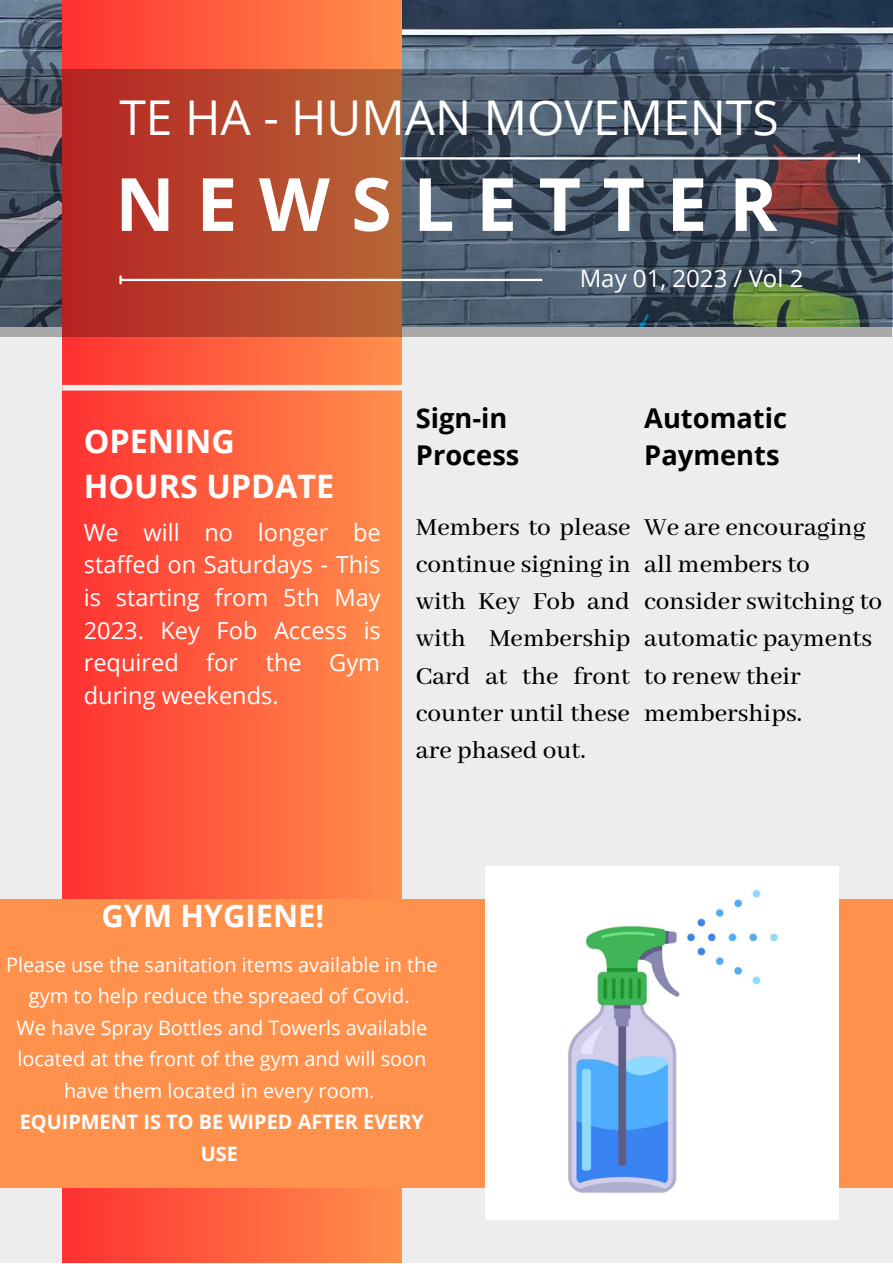
<style>
.page{position:relative;width:893px;height:1264px;background:#fff}
.page>*{position:absolute;margin:0;border:0;box-sizing:border-box;transform-origin:0 0}
.t1{font:700 73.5px "Open Sans";letter-spacing:.29em;color:#fff}
.t2{font:48px "Open Sans";color:#fff}
.t3{font:700 32.4px/45px "Open Sans";color:#fff}
.t4{font:700 30.9px "Open Sans";color:#fff}
.t5{font:500 27.3px/37px "Abhaya Libre";color:#000}
.t6{font:700 27.3px/37px "Open Sans";color:#000}
.t7{font:500 27.15px/37px "Abhaya Libre";color:#000;text-align:justify}
.t8{font:700 27.15px/37px "Open Sans";color:#000}
.t9{font:24px "Open Sans";color:#fff}
.t10{font:23.55px/32.5px "Open Sans";color:#fff;text-align:justify}
.t11{font:19.8px/31.5px "Open Sans";color:#fff;text-align:center}
.t12{font:700 19.8px/31.5px "Open Sans";color:#fff;text-align:center}
</style>
<div class="page">
<div style="left:0;top:0;width:892px;height:1262px;background:#ededed"></div>
<img style="left:0;top:0;width:892px;height:326px">
<div style="left:62px;top:0;width:339px;height:1262px;background:linear-gradient(to right,#ff3131,#ff904d)"></div>
<svg style="left:0;top:69px;width:891px;height:268px"></svg>
<hr style="left:400px;top:157px;width:458px;height:2px;background:#fff">
<svg style="left:857px;top:154px;width:3px;height:9px"></svg>
<hr style="left:121px;top:279px;width:421px;height:2px;background:#fff">
<svg style="left:119px;top:275px;width:3px;height:9px"></svg>
<div style="left:62px;top:385px;width:341px;height:5px;background:#ededed"></div>
<div style="left:0;top:898px;width:892px;height:289px;background:#ff914d"></div>
<img style="left:485px;top:866px;width:353px;height:353px">
<h2 class="t2" style="left:119px;top:84px;width:660px">TE HA - HUMAN MOVEMENTS</h2>
<h1 class="t1" style="left:115px;top:152px;width:663px">NEWSLETTER</h1>
<p class="t9" style="left:579px;top:261px;width:225px">May 01, 2023 / Vol 2</p>
<h3 class="t3" style="left:84px;top:417px;width:252px">OPENING<br>HOURS UPDATE</h3>
<p class="t10" style="left:84px;top:515px;width:298px">We will no longer be staffed on Saturdays - This is starting from 5th May 2023. Key Fob Access is required for the Gym during weekends.</p>
<h3 class="t8" style="left:416px;top:399px;width:105px">Sign-in<br>Process</h3>
<h3 class="t6" style="left:644px;top:399px;width:144px">Automatic<br>Payments</h3>
<h3 class="t7" style="left:416px;top:510px;width:216px">Members to please continue signing in with Key Fob and with Membership Card at the front counter until these are phased out.</h3>
<h3 class="t5" style="left:644px;top:510px;width:239px">We are encouraging all members to consider switching to automatic payments to renew their memberships.</h3>
<h3 class="t4" style="left:102px;top:894px;width:224px">GYM HYGIENE!</h3>
<p class="t11" style="left:6px;top:948px;width:433px">Please use the sanitation items available in the gym to help reduce the spreaed of Covid.<br>We have Spray Bottles and Towerls available located at the front of the gym and will soon have them located in every room.</p>
<p class="t12" style="left:20px;top:1105px;width:405px">EQUIPMENT IS TO BE WIPED AFTER EVERY<br>USE</p>
</div>
